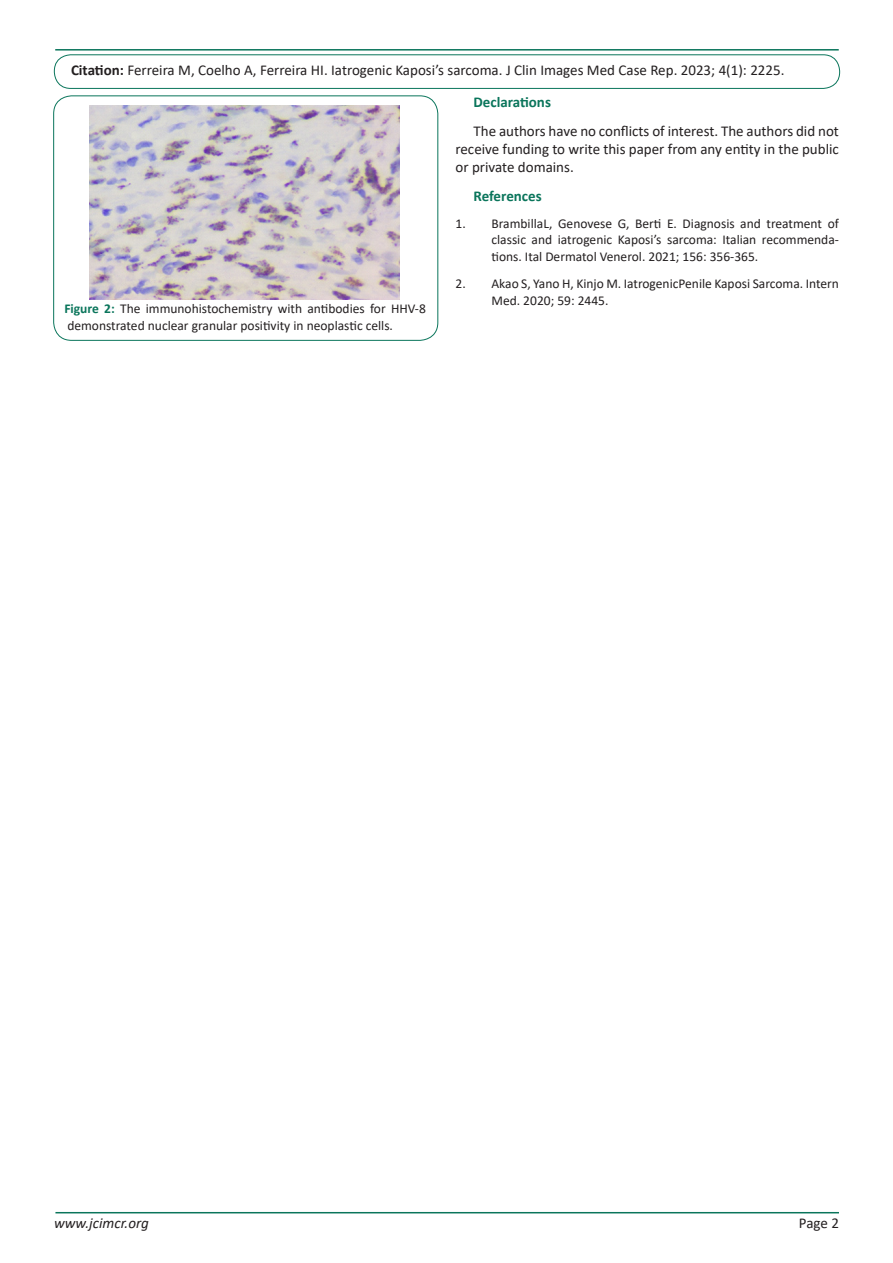
<style>
.page{position:relative;width:893px;height:1263px;background:#fff}
.page>*{position:absolute;margin:0;border:0;box-sizing:border-box;transform-origin:0 0}
.t1{font:15px/18px "Calibri";color:#231f20;text-align:justify}
.t2{font:700 15px "Calibri";color:#0a755b}
.t3{font:italic 15px "Calibri";color:#231f20}
.t4{font:13.5px/16.5px "Calibri";color:#231f20}
.s1{font-weight:700}
.s2{font-weight:700;color:#0a755b}
</style>
<div class="page">
<hr style="left:55px;top:1212px;width:784px;height:1px;background:#0a755b">
<hr style="left:55px;top:49px;width:784px;height:2px;background:#0a755b">
<div style="left:54px;top:55px;width:786px;height:34px;border:1px solid #0a755b;border-radius:16px"></div>
<div style="left:53px;top:96px;width:385px;height:244px;border:1px solid #0a755b;border-radius:18px"></div>
<img style="left:89px;top:105px;width:311px;height:194px">
<p class="t1" style="left:71px;top:61px;width:715px"><span class="s1">Citation:</span> Ferreira M, Coelho A, Ferreira HI. Iatrogenic Kaposi’s sarcoma. J Clin Images Med Case Rep. 2023; 4(1): 2225.</p>
<p class="t4" style="left:64px;top:300px;width:363px"><span class="s2">Figure 2:</span> The immunohistochemistry with antibodies for HHV-8 demonstrated nuclear granular positivity in neoplastic cells.</p>
<p class="t2" style="left:473px;top:91px;width:79px">Declarations</p>
<p class="t1" style="left:455px;top:121px;width:385px;text-indent:18px">The authors have no conflicts of interest. The authors did not receive funding to write this paper from any entity in the public or private domains.</p>
<p class="t2" style="left:473px;top:185px;width:70px">References</p>
<p class="t4" style="left:491px;top:215px;width:349px;text-align:justify;text-indent:-36px">1. BrambillaL, Genovese G, Berti E. Diagnosis and treatment of classic and iatrogenic Kaposi’s sarcoma: Italian recommenda&shy;tions. Ital Dermatol Venerol. 2021; 156: 356-365.</p>
<p class="t4" style="left:491px;top:275px;width:349px;text-indent:-36px">2. Akao S, Yano H, Kinjo M. IatrogenicPenile Kaposi Sarcoma. Intern<br>Med. 2020; 59: 2445.</p>
<p class="t3" style="left:54px;top:1212px;width:96px">www.jcimcr.org</p>
<p class="t1" style="left:799px;top:1213px;width:42px">Page 2</p>
</div>
